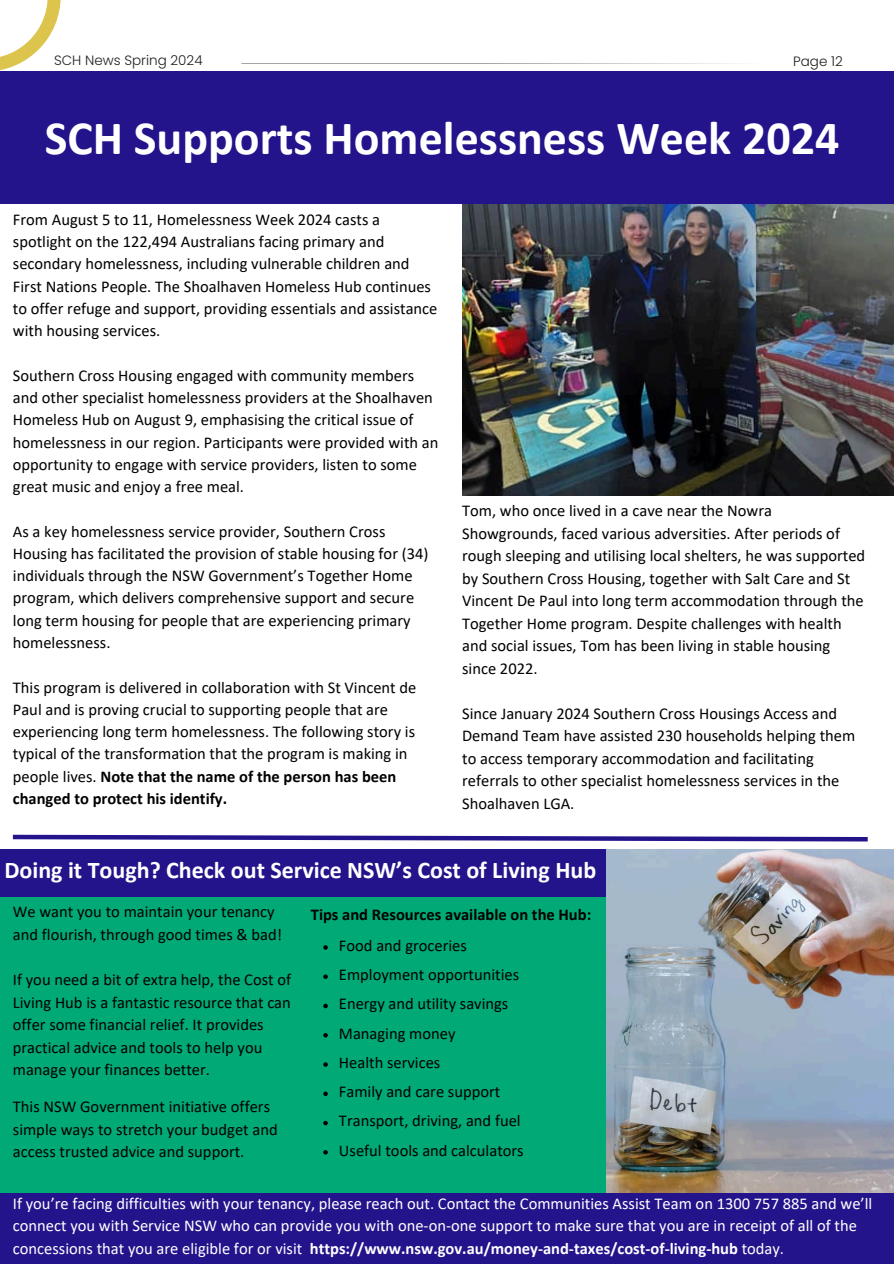
<style>
.page{position:relative;width:894px;height:1264px;background:#fff}
.page>*{position:absolute;margin:0;border:0;box-sizing:border-box;transform-origin:0 0}
.t1{font:700 48px "Calibri";color:#fff}
.t2{font:700 24px "Calibri";color:#fff}
.t3{font:16.5px/22.2px "Calibri";color:#010101}
.t4{font:16.5px/22.5px "Calibri";color:#000}
.t5{font:16.5px/22.5px "Calibri";color:#fff}
.t6{font:700 16.5px "Calibri";color:#000}
.t7{font:300 13.5px "Poppins";color:#231f20}
.s1{font-weight:700}
</style>
<div class="page">
<svg style="left:241px;top:63px;width:494px;height:1px"></svg>
<img style="left:462px;top:204px;width:431px;height:291px">
<div style="left:0;top:72px;width:893px;height:132px;background:#23148c"></div>
<svg style="left:12px;top:834px;width:856px;height:8px"></svg>
<div style="left:0;top:849px;width:893px;height:414px;background:#00a975"></div>
<div style="left:0;top:849px;width:621px;height:47px;background:#23148c"></div>
<svg style="left:0;top:0;width:61px;height:70px"></svg>
<div style="left:0;top:1192px;width:893px;height:71px;background:#23148c"></div>
<img style="left:606px;top:849px;width:287px;height:343px">
<svg style="left:323px;top:945px;width:5px;height:4px"></svg>
<svg style="left:323px;top:974px;width:5px;height:5px"></svg>
<svg style="left:323px;top:1003px;width:5px;height:5px"></svg>
<svg style="left:323px;top:1033px;width:5px;height:4px"></svg>
<svg style="left:323px;top:1062px;width:5px;height:4px"></svg>
<svg style="left:323px;top:1091px;width:5px;height:5px"></svg>
<svg style="left:323px;top:1120px;width:5px;height:5px"></svg>
<svg style="left:323px;top:1150px;width:5px;height:4px"></svg>
<p class="t7" style="left:54px;top:50px;width:150px">SCH News Spring 2024</p>
<h4 class="t7" style="left:793px;top:52px;width:51px">Page 12</h4>
<h4 class="t1" style="left:45px;top:118px;width:796px">SCH Supports Homelessness Week 2024</h4>
<h3 class="t3" style="left:13px;top:209px;width:426px">From August 5 to 11, Homelessness Week 2024 casts a spotlight on the 122,494 Australians facing primary and secondary homelessness, including vulnerable children and First Nations People. The Shoalhaven Homeless Hub continues to offer refuge and support, providing essentials and assistance with housing services.</h3>
<h1 class="t3" style="left:13px;top:365px;width:427px">Southern Cross Housing engaged with community members and other specialist homelessness providers at the Shoalhaven Homeless Hub on August 9, emphasising the critical issue of homelessness in our region. Participants were provided with an opportunity to engage with service providers, listen to some great music and enjoy a free meal.</h1>
<p class="t3" style="left:13px;top:521px;width:417px">As a key homelessness service provider, Southern Cross Housing has facilitated the provision of stable housing for (34) individuals through the NSW Government’s Together Home program, which delivers comprehensive support and secure long term housing for people that are experiencing primary homelessness.</p>
<h4 class="t3" style="left:13px;top:677px;width:405px">This program is delivered in collaboration with St Vincent de Paul and is proving crucial to supporting people that are experiencing long term homelessness. The following story is typical of the transformation that the program is making in people lives. <span class="s1">Note that the name of the person has been changed to protect his identify.</span></h4>
<h4 class="t4" style="left:462px;top:501px;width:404px">Tom, who once lived in a cave near the Nowra Showgrounds, faced various adversities. After periods of rough sleeping and utilising local shelters, he was supported by Southern Cross Housing, together with Salt Care and St Vincent De Paul into long term accommodation through the Together Home program. Despite challenges with health and social issues, Tom has been living in stable housing since 2022.</h4>
<p class="t4" style="left:462px;top:703px;width:394px">Since January 2024 Southern Cross Housings Access and Demand Team have assisted 230 households helping them to access temporary accommodation and facilitating referrals to other specialist homelessness services in the Shoalhaven LGA.</p>
<h2 class="t2" style="left:4px;top:860px;width:593px">Doing it Tough? Check out Service NSW’s Cost of Living Hub</h2>
<h4 class="t4" style="left:13px;top:902px;width:271px">We want you to maintain your tenancy and flourish, through good times &amp; bad!</h4>
<h4 class="t4" style="left:13px;top:969px;width:280px">If you need a bit of extra help, the Cost of Living Hub is a fantastic resource that can offer some financial relief. It provides practical advice and tools to help you manage your finances better.</h4>
<p class="t6" style="left:311px;top:908px;width:282px">Tips and Resources available on the Hub:</p>
<p class="t4" style="left:339px;top:935px;width:129px">Food and groceries</p>
<p class="t4" style="left:339px;top:964px;width:182px">Employment opportunities</p>
<p class="t4" style="left:339px;top:994px;width:171px">Energy and utility savings</p>
<p class="t4" style="left:339px;top:1023px;width:118px">Managing money</p>
<p class="t4" style="left:339px;top:1052px;width:103px">Health services</p>
<p class="t4" style="left:339px;top:1081px;width:163px">Family and care support</p>
<h4 class="t4" style="left:339px;top:1111px;width:183px">Transport, driving, and fuel</h4>
<h4 class="t4" style="left:339px;top:1140px;width:186px">Useful tools and calculators</h4>
<p class="t4" style="left:13px;top:1096px;width:266px">This NSW Government initiative offers simple ways to stretch your budget and access trusted advice and support.</p>
<h3 class="t5" style="left:13px;top:1193px;width:860px">If you’re facing difficulties with your tenancy, please reach out. Contact the Communities Assist Team on 1300 757 885 and we’ll connect you with Service NSW who can provide you with one-on-one support to make sure that you are in receipt of all of the concessions that you are eligible for or visit <span class="s1">https://www.nsw.gov.au/money-and-taxes/cost-of-living-hub</span> today.</h3>
</div>
